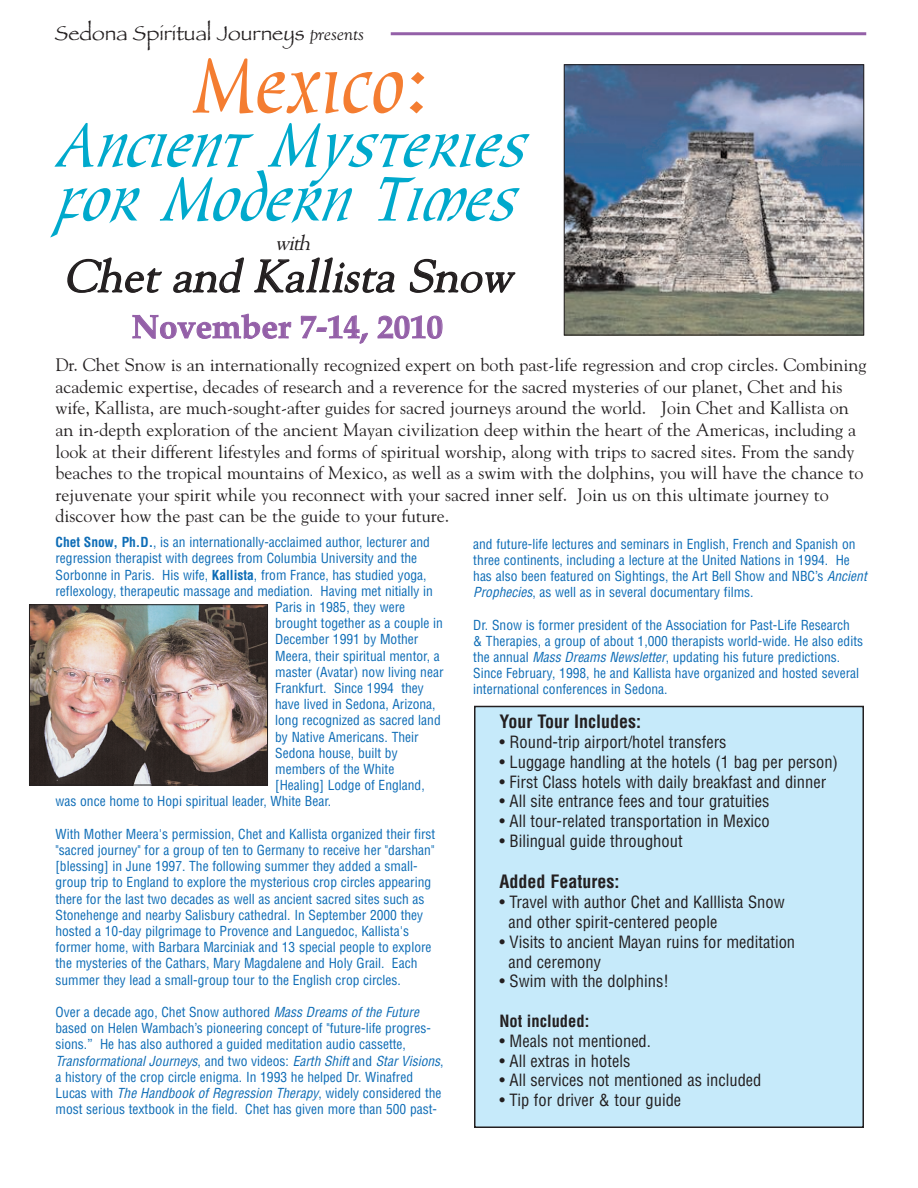
<style>
.page{position:relative;width:918px;height:1188px;background:#fff}
.page>*{position:absolute;margin:0;border:0;box-sizing:border-box;transform-origin:0 0}
.t1{font:90px "Oxford";color:#f47d31}
.t2{font:italic 72px/54px "Oxford";color:#00a9cc}
.t3{font:italic 45px "Goudy";color:#231f20}
.t4{font:700 33px "Palatino";color:#9460a8}
.t5{font:21px "Papyrus";color:#231f20}
.t6{font:italic 21px "Goudy";color:#231f20}
.t7{font:18px/21.6px "Goudy";color:#231f20}
.t8{font:700 condensed 18px "Helvetica";color:#231f20}
.t9{font:condensed 16.5px/19.8px "Helvetica";color:#231f20}
.t10{font:700 condensed 16.5px "Helvetica";color:#231f20}
.t11{font:condensed 13.5px/16.2px "Helvetica";color:#0d6cb6}
.s1{font-family:"Goudy";font-style:italic;font-size:18px}
.s2{font-weight:700}
.s3{font-style:italic}
</style>
<div class="page">
<div style="left:475px;top:707px;width:388px;height:420px;background:#c6eafa"></div>
<div style="left:474px;top:706px;width:390px;height:422px;border:2px solid #231f20"></div>
<hr style="left:391px;top:32px;width:475px;height:3px;background:#9460a8">
<img style="left:31px;top:607px;width:235px;height:176px">
<div style="left:29px;top:605px;width:239px;height:180px;border:1px solid #231f20"></div>
<img style="left:566px;top:66px;width:296px;height:267px">
<div style="left:564px;top:64px;width:300px;height:271px;border:1px solid #231f20"></div>
<h3 class="t5" style="left:55px;top:20px;width:311px">Sedona Spiritual Journeys <span class="s1">presents</span></h3>
<h1 class="t1" style="left:192px;top:49px;width:239px">Mexico:</h1>
<h2 class="t2" style="left:55px;top:124px;width:486px">Ancient Mysteries for Modern Times</h2>
<h3 class="t6" style="left:275px;top:231px;width:36px">with</h3>
<h3 class="t3" style="left:64px;top:250px;width:456px">Chet and Kallista Snow</h3>
<h3 class="t4" style="left:132px;top:314px;width:313px">November 7-14, 2010</h3>
<p class="t7" style="left:56px;top:354px;width:813px">Dr. Chet Snow is an internationally recognized expert on both past-life regression and crop circles. Combining academic expertise, decades of research and a reverence for the sacred mysteries of our planet, Chet and his wife, Kallista, are much-sought-after guides for sacred journeys around the world. Join Chet and Kallista on an in-depth exploration of the ancient Mayan civilization deep within the heart of the Americas, including a look at their different lifestyles and forms of spiritual worship, along with trips to sacred sites. From the sandy beaches to the tropical mountains of Mexico, as well as a swim with the dolphins, you will have the chance to rejuvenate your spirit while you reconnect with your sacred inner self. Join us on this ultimate journey to discover how the past can be the guide to your future.</p>
<p class="t11" style="left:56px;top:535px;width:376px"><span class="s2">Chet Snow, Ph.D.</span>, is an internationally-acclaimed author, lecturer and</p>
<p class="t11" style="left:56px;top:551px;width:363px">regression therapist with degrees from Columbia University and the</p>
<p class="t11" style="left:56px;top:568px;width:373px">Sorbonne in Paris. His wife, <span class="s2">Kallista</span>, from France, has studied yoga,</p>
<p class="t11" style="left:55px;top:584px;width:379px">reflexology, therapeutic massage and mediation. Having met nitially in</p>
<p class="t11" style="left:275px;top:600px;width:131px">Paris in 1985, they were</p>
<p class="t11" style="left:275px;top:616px;width:169px">brought together as a couple in</p>
<p class="t11" style="left:275px;top:632px;width:145px">December 1991 by Mother</p>
<p class="t11" style="left:275px;top:649px;width:166px">Meera, their spiritual mentor, a</p>
<p class="t11" style="left:275px;top:665px;width:170px">master (Avatar) now living near</p>
<p class="t11" style="left:275px;top:681px;width:150px">Frankfurt. Since 1994 they</p>
<p class="t11" style="left:275px;top:697px;width:162px">have lived in Sedona, Arizona,</p>
<p class="t11" style="left:275px;top:713px;width:167px">long recognized as sacred land</p>
<p class="t11" style="left:275px;top:730px;width:145px">by Native Americans. Their</p>
<p class="t11" style="left:275px;top:746px;width:124px">Sedona house, built by</p>
<p class="t11" style="left:275px;top:762px;width:121px">members of the White</p>
<p class="t11" style="left:275px;top:778px;width:151px">[Healing] Lodge of England,</p>
<p class="t11" style="left:55px;top:794px;width:277px">was once home to Hopi spiritual leader, White Bear.</p>
<p class="t11" style="left:55px;top:827px;width:381px">With Mother Meera's permission, Chet and Kallista organized their first "sacred journey" for a group of ten to Germany to receive her "darshan" [blessing] in June 1997. The following summer they added a small&shy;group trip to England to explore the mysterious crop circles appearing there for the last two decades as well as ancient sacred sites such as Stonehenge and nearby Salisbury cathedral. In September 2000 they hosted a 10-day pilgrimage to Provence and Languedoc, Kallista's former home, with Barbara Marciniak and 13 special people to explore the mysteries of the Cathars, Mary Magdalene and Holy Grail. Each summer they lead a small-group tour to the English crop circles.</p>
<p class="t11" style="left:55px;top:1005px;width:390px">Over a decade ago, Chet Snow authored <span class="s3">Mass Dreams of the Future </span>based on Helen Wambach’s pioneering concept of "future-life progres&shy;sions.” He has also authored a guided meditation audio cassette, <span class="s3">Transformational Journeys</span>, and two videos: <span class="s3">Earth Shift</span> and <span class="s3">Star Visions</span>, a history of the crop circle enigma. In 1993 he helped Dr. Winafred Lucas with <span class="s3">The Handbook of Regression Therapy</span>, widely considered the most serious textbook in the field. Chet has given more than 500 past-</p>
<p class="t11" style="left:473px;top:537px;width:395px">and future-life lectures and seminars in English, French and Spanish on three continents, including a lecture at the United Nations in 1994. He has also been featured on Sightings, the Art Bell Show and NBC’s <span class="s3">Ancient Prophecies</span>, as well as in several documentary films.</p>
<p class="t11" style="left:473px;top:618px;width:391px">Dr. Snow is former president of the Association for Past-Life Research<br>&amp; Therapies, a group of about 1,000 therapists world-wide. He also edits the annual <span class="s3">Mass Dreams Newsletter</span>, updating his future predictions.<br>Since February, 1998, he and Kallista have organized and hosted several international conferences in Sedona.</p>
<h3 class="t8" style="left:500px;top:714px;width:143px">Your Tour Includes:</h3>
<p class="t9" style="left:500px;top:733px;width:229px">• Round-trip airport/hotel transfers</p>
<p class="t9" style="left:500px;top:753px;width:340px">• Luggage handling at the hotels (1 bag per person)</p>
<p class="t9" style="left:500px;top:773px;width:328px">• First Class hotels with daily breakfast and dinner</p>
<p class="t9" style="left:500px;top:793px;width:271px">• All site entrance fees and tour gratuities</p>
<p class="t9" style="left:500px;top:813px;width:272px">• All tour-related transportation in Mexico</p>
<p class="t9" style="left:500px;top:832px;width:185px">• Bilingual guide throughout</p>
<h3 class="t8" style="left:500px;top:874px;width:121px">Added Features:</h3>
<p class="t9" style="left:509px;top:894px;width:278px;text-indent:-9px">• Travel with author Chet and Kalllista Snow and other spirit-centered people</p>
<p class="t9" style="left:509px;top:933px;width:288px;text-indent:-9px">• Visits to ancient Mayan ruins for meditation and ceremony</p>
<p class="t9" style="left:500px;top:973px;width:171px">• Swim with the dolphins!</p>
<p class="t10" style="left:500px;top:1015px;width:91px">Not included:</p>
<p class="t9" style="left:500px;top:1032px;width:153px">• Meals not mentioned.</p>
<p class="t9" style="left:500px;top:1052px;width:132px">• All extras in hotels</p>
<p class="t9" style="left:500px;top:1072px;width:264px">• All services not mentioned as included</p>
<p class="t9" style="left:500px;top:1092px;width:183px">• Tip for driver &amp; tour guide</p>
</div>
